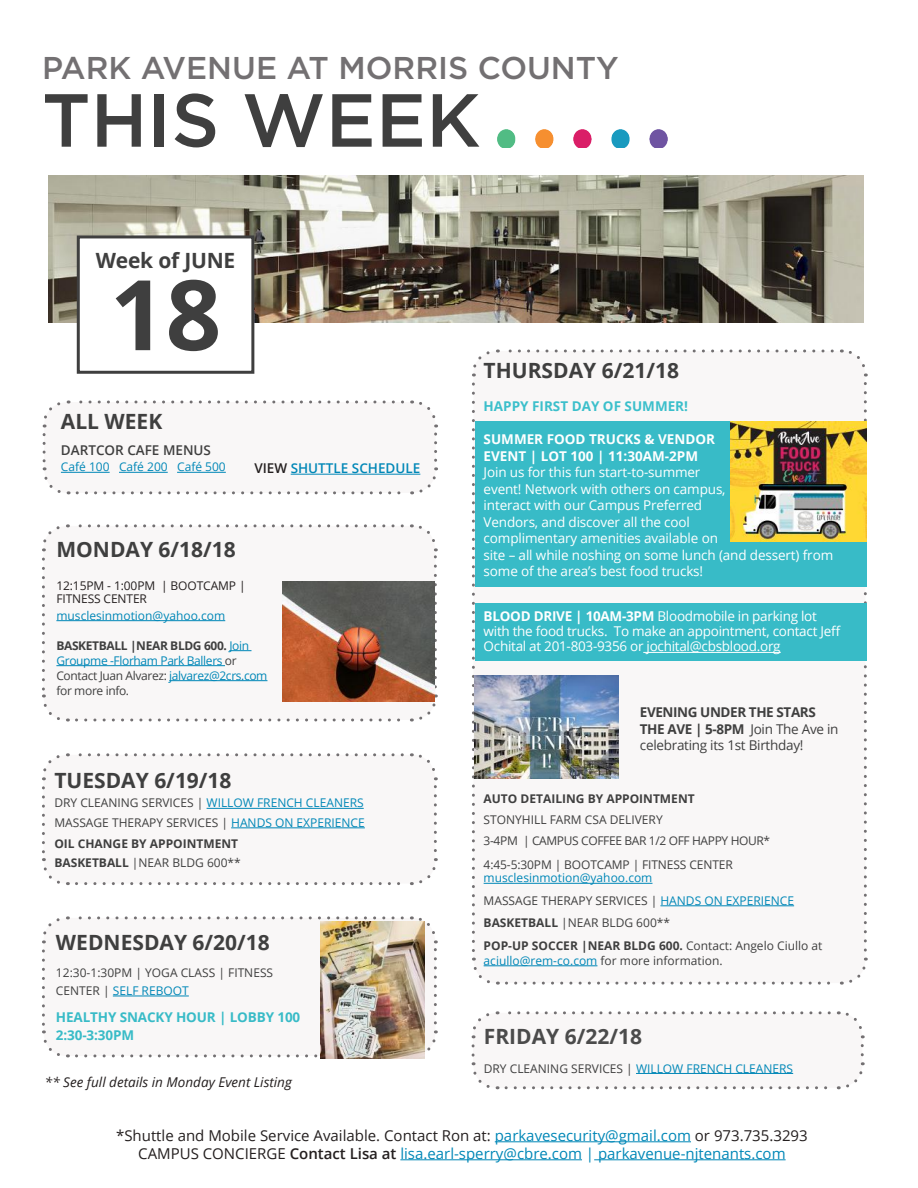
<style>
.page{position:relative;width:918px;height:1188px;background:#fff}
.page>*{position:absolute;margin:0;border:0;box-sizing:border-box;transform-origin:0 0}
.t1{font:700 97.5px "Open Sans";color:#3f3f3f}
.t2{font:500 75px "Gotham";color:#3f3f3f}
.t3{font:500 31.5px "Gotham";color:#737072}
.t4{font:700 21px "Open Sans";color:#3f3f3f}
.t5{font:700 21px "Open Sans";color:#4b4b4b}
.t6{font:15px/18px "Open Sans";color:#241f1f;text-align:center}
.t7{font:13.5px/16.5px "Open Sans";letter-spacing:-.01em;color:#fff}
.t8{font:13.5px/16.5px "Open Sans";letter-spacing:-.02em;color:#3f3f3f}
.t9{font:700 13.5px/16.5px "Open Sans";color:#fff}
.t10{font:700 13.5px/18px "Open Sans";letter-spacing:-.01em;color:#38bbc7}
.t11{font:italic 13.5px "Open Sans";color:#241f1f}
.t12{font:700 13.5px "Open Sans";color:#3bbfcb}
.t13{font:600 13.5px "Open Sans";color:#0087b7}
.t14{font:600 13.5px "Open Sans";color:#3f3f3f}
.t15{font:12px/22.5px "Open Sans";color:#3f3f3f}
.t16{font:12px/15px "Open Sans";letter-spacing:-.03em;color:#0087b7}
.t17{font:700 12px/19.5px "Open Sans";color:#3f3f3f}
.t18{font:12px/21px "Open Sans";letter-spacing:-.03em;color:#3f3f3f}
.t19{font:12px "Open Sans";color:#0087b7}
.t20{font:12px/13.5px "Open Sans";letter-spacing:-.01em;color:#241f1f}
.s1{color:#241f1f}
.s2{font-weight:700;color:#3f3f3f}
.s3{color:#3f3f3f}
.s4{color:#0087b7}
.s5{font-weight:400}
.s6{font-weight:700}
.s7{font-weight:600}
</style>
<div class="page">
<img style="left:48px;top:176px;width:816px;height:146px">
<div style="left:44px;top:402px;width:392px;height:91px;background:#f9f7f7;border-radius:24px"></div>
<svg style="left:42px;top:435px;width:27px;height:60px"></svg>
<svg style="left:77px;top:467px;width:361px;height:28px"></svg>
<svg style="left:412px;top:400px;width:26px;height:60px"></svg>
<svg style="left:42px;top:400px;width:361px;height:28px"></svg>
<hr style="left:61px;top:472px;width:49px;height:1px;background:#0087b7">
<hr style="left:119px;top:472px;width:49px;height:1px;background:#0087b7">
<hr style="left:177px;top:472px;width:49px;height:1px;background:#0087b7">
<hr style="left:291px;top:474px;width:129px;height:1px;background:#0087b7">
<div style="left:78px;top:237px;width:175px;height:135px;background:#fff"></div>
<div style="left:77px;top:235px;width:177px;height:139px;border:3px solid #3f3f3f"></div>
<hr style="left:495px;top:1141px;width:196px;height:1px;background:#0087b7">
<hr style="left:400px;top:1159px;width:182px;height:1px;background:#0087b7">
<hr style="left:594px;top:1159px;width:192px;height:1px;background:#0087b7">
<div style="left:473px;top:1013px;width:389px;height:75px;background:#f9f7f7;border-radius:24px"></div>
<svg style="left:471px;top:1046px;width:27px;height:44px"></svg>
<svg style="left:506px;top:1062px;width:359px;height:28px"></svg>
<svg style="left:838px;top:1011px;width:26px;height:44px"></svg>
<svg style="left:471px;top:1011px;width:358px;height:27px"></svg>
<hr style="left:636px;top:1073px;width:157px;height:1px;background:#0087b7">
<div style="left:43px;top:755px;width:392px;height:129px;background:#f9f7f7;border-radius:24px"></div>
<svg style="left:42px;top:788px;width:26px;height:98px"></svg>
<svg style="left:76px;top:858px;width:362px;height:28px"></svg>
<svg style="left:411px;top:753px;width:26px;height:98px"></svg>
<svg style="left:42px;top:753px;width:360px;height:27px"></svg>
<hr style="left:207px;top:808px;width:157px;height:1px;background:#0087b7">
<hr style="left:231px;top:828px;width:134px;height:1px;background:#0087b7">
<div style="left:43px;top:918px;width:392px;height:138px;background:#f9f7f7;border-radius:24px"></div>
<svg style="left:42px;top:951px;width:26px;height:107px"></svg>
<svg style="left:76px;top:1030px;width:362px;height:28px"></svg>
<svg style="left:411px;top:916px;width:26px;height:107px"></svg>
<svg style="left:42px;top:916px;width:360px;height:27px"></svg>
<hr style="left:113px;top:996px;width:76px;height:1px;background:#0087b7">
<div style="left:43px;top:526px;width:392px;height:194px;background:#f9f7f7;border-radius:24px"></div>
<svg style="left:42px;top:559px;width:26px;height:163px"></svg>
<svg style="left:76px;top:695px;width:362px;height:27px"></svg>
<svg style="left:411px;top:524px;width:26px;height:163px"></svg>
<svg style="left:42px;top:524px;width:360px;height:27px"></svg>
<hr style="left:56px;top:620px;width:169px;height:1px;background:#0087b7">
<svg style="left:229px;top:650px;width:23px;height:1px"></svg>
<hr style="left:56px;top:665px;width:169px;height:1px;background:#0087b7">
<hr style="left:169px;top:680px;width:98px;height:1px;background:#0087b7">
<div style="left:473px;top:351px;width:392px;height:632px;background:#f9f7f7;border-radius:24px"></div>
<svg style="left:472px;top:384px;width:26px;height:601px"></svg>
<svg style="left:506px;top:958px;width:362px;height:27px"></svg>
<svg style="left:841px;top:349px;width:26px;height:601px"></svg>
<svg style="left:472px;top:349px;width:360px;height:27px"></svg>
<div style="left:475px;top:422px;width:392px;height:165px;background:#38bbc7"></div>
<div style="left:475px;top:603px;width:392px;height:58px;background:#38bbc7"></div>
<hr style="left:643px;top:652px;width:138px;height:1px;background:#fff">
<hr style="left:484px;top:883px;width:168px;height:1px;background:#0087b7">
<hr style="left:660px;top:906px;width:134px;height:1px;background:#0087b7">
<hr style="left:484px;top:966px;width:113px;height:1px;background:#0087b7">
<img style="left:497px;top:130px;width:171px;height:18px">
<img style="left:320px;top:921px;width:104px;height:137px">
<img style="left:731px;top:422px;width:135px;height:120px">
<img style="left:475px;top:675px;width:144px;height:104px">
<img style="left:282px;top:581px;width:153px;height:120px">
<h3 class="t3" style="left:42px;top:47px;width:578px">PARK AVENUE AT MORRIS COUNTY</h3>
<h2 class="t2" style="left:42px;top:71px;width:440px">THIS WEEK</h2>
<h3 class="t4" style="left:96px;top:245px;width:141px">Week of JUNE</h3>
<h1 class="t1" style="left:110px;top:246px;width:113px">18</h1>
<h3 class="t4" style="left:61px;top:407px;width:103px">ALL WEEK</h3>
<p class="t14" style="left:61px;top:441px;width:152px">DARTCOR CAFE MENUS</p>
<p class="t19" style="left:61px;top:459px;width:166px">Café 100 Café 200 Café 500</p>
<p class="t13" style="left:254px;top:459px;width:167px"><span class="s1">VIEW</span> SHUTTLE SCHEDULE</p>
<h3 class="t4" style="left:56px;top:534px;width:181px">MONDAY 6/18/18</h3>
<p class="t20" style="left:56px;top:578px;width:191px">12:15PM - 1:00PM | BOOTCAMP |<br>FITNESS CENTER</p>
<p class="t19" style="left:56px;top:607px;width:170px">musclesinmotion@yahoo.com</p>
<p class="t16" style="left:56px;top:638px;width:213px"><span class="s2">BASKETBALL |NEAR BLDG 600.</span> Join<br>Groupme -Florham Park Ballers <span class="s3">or<br>Contact Juan Alvarez:</span> jalvarez@2crs.com <span class="s3">for more info.</span></p>
<h3 class="t4" style="left:54px;top:765px;width:179px">TUESDAY 6/19/18</h3>
<p class="t15" style="left:54px;top:793px;width:312px;line-height:19.5px">DRY CLEANING SERVICES | <span class="s4">WILLOW FRENCH CLEANERS<br></span>MASSAGE THERAPY SERVICES | <span class="s4">HANDS ON EXPERIENCE</span></p>
<p class="t17" style="left:54px;top:834px;width:188px">OIL CHANGE BY APPOINTMENT<br>BASKETBALL <span class="s5">|NEAR BLDG 600**</span></p>
<h3 class="t4" style="left:56px;top:928px;width:215px">WEDNESDAY 6/20/18</h3>
<p class="t15" style="left:56px;top:963px;width:219px;line-height:18px">12:30-1:30PM | YOGA CLASS | FITNESS<br>CENTER | <span class="s4">SELF REBOOT</span></p>
<p class="t10" style="left:56px;top:1008px;width:246px">HEALTHY SNACKY HOUR | LOBBY 100<br>2:30-3:30PM</p>
<p class="t11" style="left:45px;top:1073px;width:248px">** See full details in Monday Event Listing</p>
<h3 class="t4" style="left:484px;top:356px;width:197px">THURSDAY 6/21/18</h3>
<p class="t12" style="left:484px;top:397px;width:206px">HAPPY FIRST DAY OF SUMMER!</p>
<p class="t9" style="left:484px;top:431px;width:233px">SUMMER FOOD TRUCKS &amp; VENDOR<br>EVENT | LOT 100 | 11:30AM-2PM</p>
<p class="t7" style="left:484px;top:464px;width:351px">Join us for this fun start-to-summer<br>event! Network with others on campus,<br>interact with our Campus Preferred<br>Vendors, and discover all the cool<br>complimentary amenities available on<br>site – all while noshing on some lunch (and dessert) from some of the area’s best food trucks!</p>
<p class="t7" style="left:484px;top:609px;width:359px;line-height:15px"><span class="s6">BLOOD DRIVE | 10AM-3PM</span> Bloodmobile in parking lot with the food trucks. To make an appointment, contact Jeff<br>Ochital at 201-803-9356 or jochital@cbsblood.org</p>
<p class="t8" style="left:640px;top:704px;width:200px"><span class="s6">EVENING UNDER THE STARS<br>THE AVE | 5-8PM</span> Join The Ave in celebrating its 1st Birthday!</p>
<p class="t17" style="left:484px;top:788px;width:213px">AUTO DETAILING BY APPOINTMENT</p>
<p class="t18" style="left:484px;top:809px;width:288px">STONYHILL FARM CSA DELIVERY<br>3-4PM | CAMPUS COFFEE BAR 1/2 OFF HAPPY HOUR*</p>
<p class="t15" style="left:484px;top:853px;width:251px">4:45-5:30PM | BOOTCAMP | FITNESS CENTER</p>
<p class="t15" style="left:484px;top:866px;width:340px"><span class="s4">musclesinmotion@yahoo.com<br></span>MASSAGE THERAPY SERVICES | <span class="s4">HANDS ON EXPERIENCE </span><span class="s6">BASKETBALL</span> |NEAR BLDG 600**<br><span class="s6">POP-UP SOCCER |NEAR BLDG 600.</span> Contact: Angelo Ciullo at</p>
<p class="t15" style="left:484px;top:949px;width:240px"><span class="s4">aciullo@rem-co.com</span> for more information.</p>
<h3 class="t5" style="left:484px;top:1022px;width:160px">FRIDAY 6/22/18</h3>
<p class="t15" style="left:484px;top:1057px;width:311px">DRY CLEANING SERVICES | <span class="s4">WILLOW FRENCH CLEANERS</span></p>
<p class="t6" style="left:116px;top:1126px;width:693px">*Shuttle and Mobile Service Available. Contact Ron at: <span class="s4">parkavesecurity@gmail.com</span> or 973.735.3293<br>CAMPUS CONCIERGE <span class="s7">Contact Lisa at</span> <span class="s4">lisa.earl-sperry@cbre.com | parkavenue-njtenants.com</span></p>
</div>
